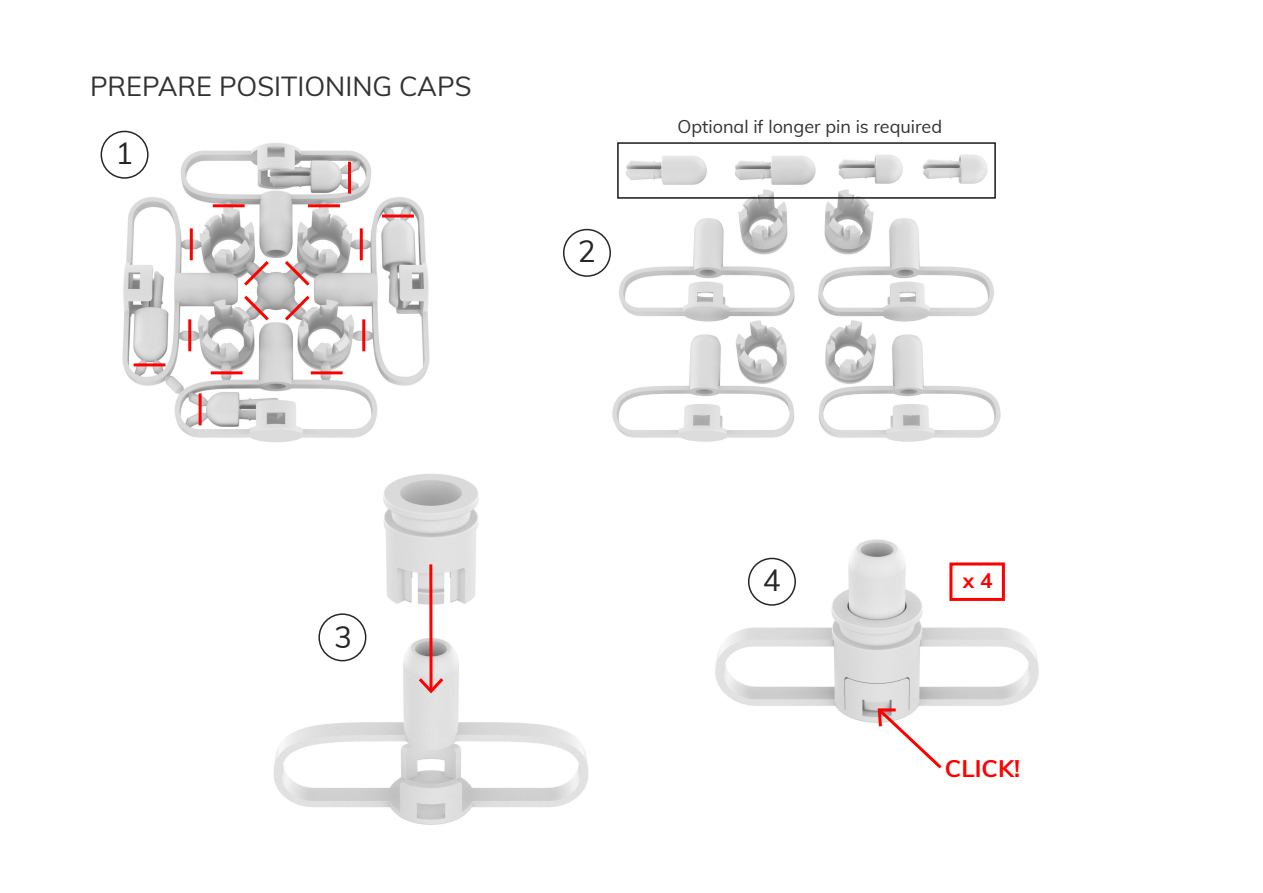
<style>
.page{position:relative;width:1263px;height:893px;background:#fff}
.page>*{position:absolute;margin:0;border:0;box-sizing:border-box;transform-origin:0 0}
.t1{font:30px "Muli";color:#262626}
.t2{font:27px "Muli";color:#323232}
.t3{font:700 24px "Muli";color:#f00}
.t4{font:700 21px "Muli";color:#f00}
.t5{font:18px "Muli";color:#323232}
</style>
<div class="page">
<img style="left:119px;top:135px;width:311px;height:307px">
<img style="left:715px;top:539px;width:324px;height:184px">
<img style="left:274px;top:474px;width:314px;height:351px">
<img style="left:607px;top:155px;width:394px;height:287px">
<div style="left:749px;top:558px;width:46px;height:47px;background:#fff;border-radius:50%"></div>
<div style="left:748px;top:558px;width:48px;height:48px;border:2px solid #262626;border-radius:50%"></div>
<div style="left:101px;top:131px;width:47px;height:47px;background:#fff;border-radius:50%"></div>
<div style="left:101px;top:131px;width:48px;height:48px;border:2px solid #262626;border-radius:50%"></div>
<div style="left:319px;top:614px;width:47px;height:47px;background:#fff;border-radius:50%"></div>
<div style="left:318px;top:613px;width:48px;height:48px;border:2px solid #262626;border-radius:50%"></div>
<svg style="left:429px;top:564px;width:4px;height:114px"></svg>
<svg style="left:419px;top:678px;width:24px;height:15px"></svg>
<svg style="left:876px;top:706px;width:69px;height:63px"></svg>
<hr style="left:134px;top:363px;width:31px;height:3px;background:#f00">
<hr style="left:211px;top:371px;width:32px;height:3px;background:#f00">
<hr style="left:311px;top:371px;width:32px;height:3px;background:#f00">
<hr style="left:308px;top:204px;width:32px;height:3px;background:#f00">
<hr style="left:213px;top:204px;width:32px;height:3px;background:#f00">
<hr style="left:382px;top:215px;width:32px;height:3px;background:#f00">
<hr style="left:188px;top:319px;width:3px;height:32px;background:#f00">
<hr style="left:190px;top:228px;width:3px;height:32px;background:#f00">
<hr style="left:360px;top:228px;width:3px;height:32px;background:#f00">
<hr style="left:348px;top:162px;width:3px;height:32px;background:#f00">
<hr style="left:199px;top:393px;width:3px;height:32px;background:#f00">
<svg style="left:241px;top:258px;width:31px;height:66px"></svg>
<svg style="left:282px;top:258px;width:31px;height:66px"></svg>
<hr style="left:362px;top:319px;width:3px;height:32px;background:#f00">
<div style="left:564px;top:230px;width:46px;height:46px;background:#fff;border-radius:50%"></div>
<div style="left:563px;top:229px;width:48px;height:48px;border:2px solid #262626;border-radius:50%"></div>
<div style="left:617px;top:142px;width:379px;height:57px;border:2px solid #191919"></div>
<div style="left:949px;top:562px;width:56px;height:39px;background:#fff;border:3px solid #f00"></div>
<h2 class="t2" style="left:90px;top:66px;width:383px">PREPARE POSITIONING CAPS</h2>
<h1 class="t1" style="left:115px;top:131px;width:19px">1</h1>
<h1 class="t1" style="left:578px;top:230px;width:19px">2</h1>
<p class="t5" style="left:677px;top:113px;width:266px">Optional if longer pin is required</p>
<h1 class="t1" style="left:334px;top:615px;width:19px">3</h1>
<h1 class="t1" style="left:763px;top:558px;width:19px">4</h1>
<p class="t4" style="left:963px;top:565px;width:31px">x 4</p>
<h3 class="t3" style="left:945px;top:750px;width:77px">CLICK!</h3>
</div>
